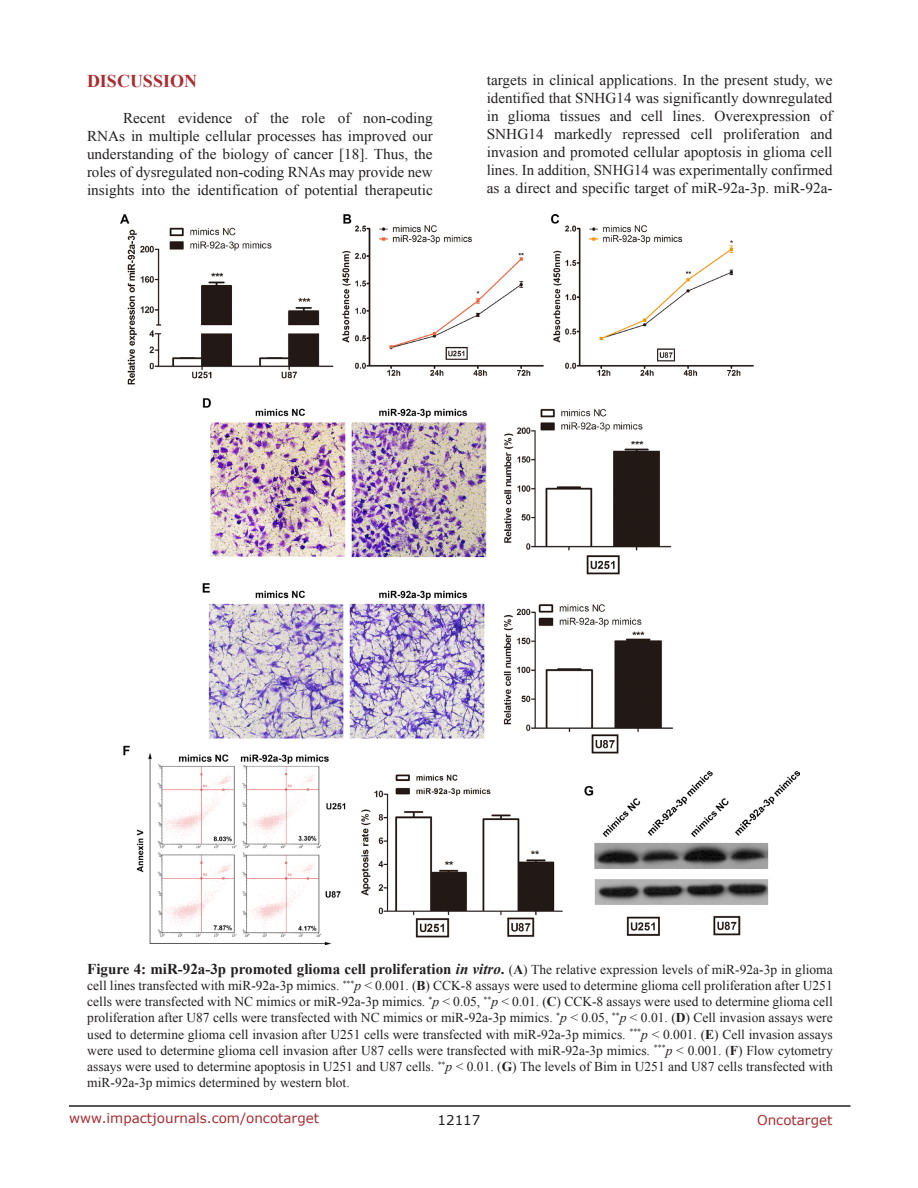
<style>
.page{position:relative;width:918px;height:1188px;background:#fff}
.page>*{position:absolute;margin:0;border:0;box-sizing:border-box;transform-origin:0 0}
.Heading{font:700 18px "Times New Roman";color:#ac2b31}
.BodyText{font:15px/18px "Times New Roman";color:#231f20;text-align:justify}
.FigureText{font:700 15px "Times New Roman";color:#231f20}
.FigureText-2{font:13.5px/16.2px "Times New Roman";color:#231f20;text-align:justify}
.t1{font:13.5px "Verdana";color:#ac2b31}
.t2{font:13.5px "Verdana";color:#231f20}
.s1{font-style:italic}
.s2{font-weight:400;font-size:13.5px}
.s3{font-size:13.5px}
.s4{font-weight:700}
</style>
<div class="page">
<hr style="left:69px;top:1105px;width:781px;height:2px;background:#231f20">
<img style="left:120px;top:215px;width:679px;height:730px">
<p class="Heading" style="left:87px;top:69px;width:112px">DISCUSSION</p>
<p class="BodyText" style="left:87px;top:109px;width:347px;text-indent:36px">Recent evidence of the role of non-coding RNAs in multiple cellular processes has improved our understanding of the biology of cancer [18]. Thus, the roles of dysregulated non-coding RNAs may provide new insights into the identification of potential therapeutic</p>
<p class="BodyText" style="left:487px;top:71px;width:347px">targets in clinical applications. In the present study, we identified that SNHG14 was significantly downregulated in glioma tissues and cell lines. Overexpression of SNHG14 markedly repressed cell proliferation and invasion and promoted cellular apoptosis in glioma cell lines. In addition, SNHG14 was experimentally confirmed as a direct and specific target of miR-92a-3p. miR-92a-</p>
<p class="FigureText" style="left:87px;top:958px;width:747px">Figure 4: miR-92a-3p promoted glioma cell proliferation <span class="s1">in vitro</span>. <span class="s2">(</span><span class="s3">A</span><span class="s2">) The relative expression levels of miR-92a-3p in glioma</span></p>
<p class="FigureText-2" style="left:87px;top:977px;width:747px">cell lines transfected with miR-92a-3p mimics. <sup>***</sup><span class="s1">p</span> &lt; 0.001. (<span class="s4">B</span>) CCK-8 assays were used to determine glioma cell proliferation after U251 cells were transfected with NC mimics or miR-92a-3p mimics. <sup>*</sup><span class="s1">p</span> &lt; 0.05, <sup>**</sup><span class="s1">p</span> &lt; 0.01. (<span class="s4">C</span>) CCK-8 assays were used to determine glioma cell proliferation after U87 cells were transfected with NC mimics or miR-92a-3p mimics. <sup>*</sup><span class="s1">p</span> &lt; 0.05, <sup>**</sup><span class="s1">p</span> &lt; 0.01. (<span class="s4">D</span>) Cell invasion assays were used to determine glioma cell invasion after U251 cells were transfected with miR-92a-3p mimics. <sup>***</sup><span class="s1">p</span> &lt; 0.001. (<span class="s4">E</span>) Cell invasion assays were used to determine glioma cell invasion after U87 cells were transfected with miR-92a-3p mimics. <sup>***</sup><span class="s1">p</span> &lt; 0.001. (<span class="s4">F</span>) Flow cytometry assays were used to determine apoptosis in U251 and U87 cells. <sup>**</sup><span class="s1">p</span> &lt; 0.01. (<span class="s4">G</span>) The levels of Bim in U251 and U87 cells transfected with miR-92a-3p mimics determined by western blot.</p>
<p class="t1" style="left:69px;top:1109px;width:252px">www.impactjournals.com/oncotarget</p>
<p class="t2" style="left:438px;top:1111px;width:44px">12117</p>
<p class="t1" style="left:757px;top:1111px;width:77px">Oncotarget</p>
</div>
